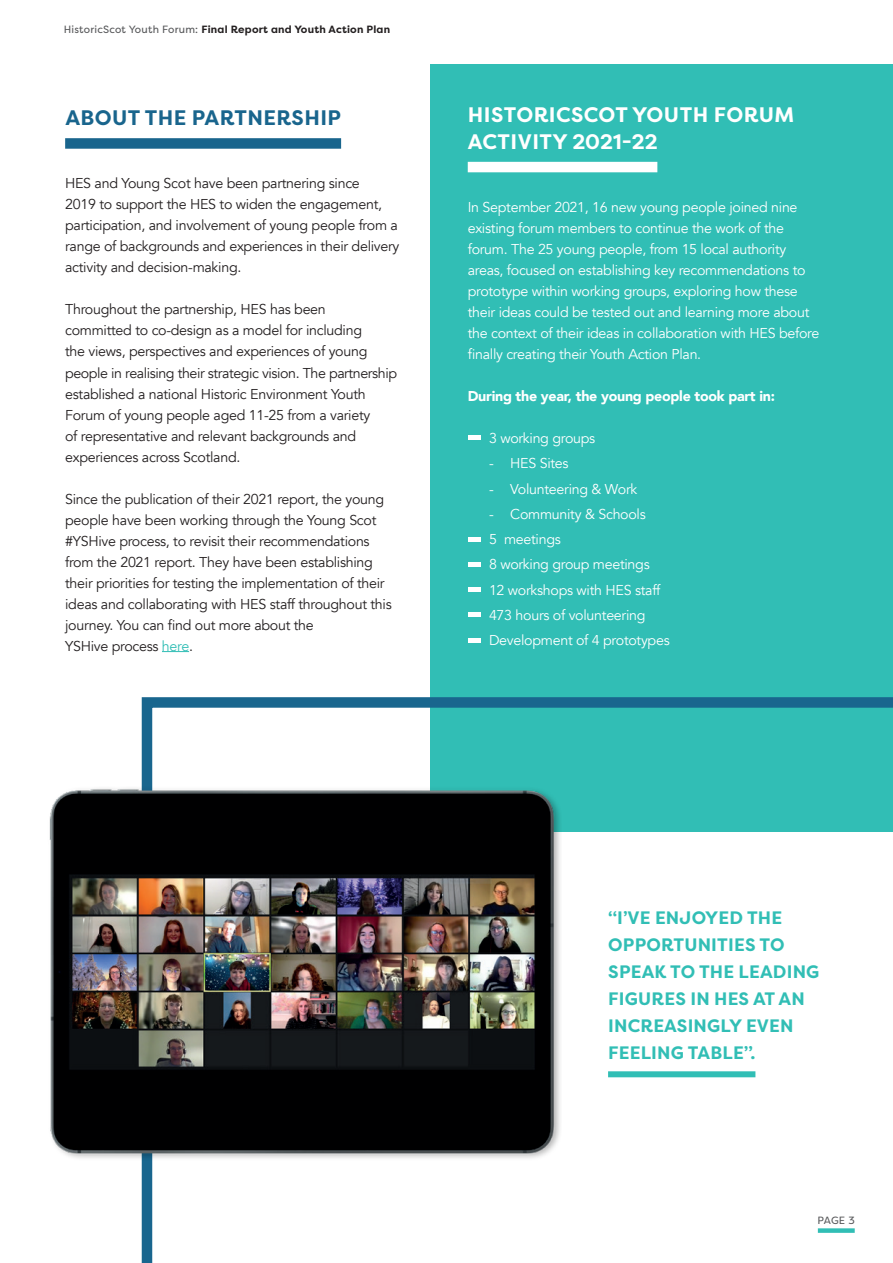
<style>
.page{position:relative;width:893px;height:1263px;background:#fff}
.page>*{position:absolute;margin:0;border:0;box-sizing:border-box;transform-origin:0 0}
.t1{font:700 21px/27px "Filson Pro";letter-spacing:.02em;color:#fff}
.t2{font:700 21px "Filson Pro";letter-spacing:.02em;color:#19658d}
.t3{font:700 18px/27px "Filson Pro";letter-spacing:.01em;color:#31beb5}
.t4{font:14.25px/21px "Avenir";letter-spacing:-.02em;color:#231f20}
.t5{font:14.25px/21px "Avenir";letter-spacing:-.02em;color:#fff}
.t6{font:900 14.25px "Avenir";letter-spacing:-.02em;color:#fff}
.t7{font:700 10.5px "Filson Pro";letter-spacing:.02em;color:#231f20}
.t8{font:10.5px "Filson Pro";color:#57585a}
.s1{font-weight:400;color:#57585a}
.s2{color:#31beb5}
</style>
<div class="page">
<div style="left:431px;top:64px;width:462px;height:767px;background:#31beb5"></div>
<div style="left:65px;top:138px;width:276px;height:11px;background:#19658d"></div>
<svg style="left:162px;top:651px;width:27px;height:1px"></svg>
<div style="left:468px;top:162px;width:189px;height:10px;background:#fff"></div>
<hr style="left:468px;top:436px;width:12px;height:4px;background:#fff">
<hr style="left:468px;top:537px;width:12px;height:4px;background:#fff">
<hr style="left:468px;top:562px;width:12px;height:4px;background:#fff">
<div style="left:468px;top:587px;width:12px;height:5px;background:#fff"></div>
<hr style="left:468px;top:613px;width:12px;height:4px;background:#fff">
<hr style="left:468px;top:638px;width:12px;height:4px;background:#fff">
<svg style="left:142px;top:697px;width:751px;height:566px"></svg>
<div style="left:608px;top:1071px;width:147px;height:6px;background:#31beb5"></div>
<img style="left:49px;top:749px;width:512px;height:422px">
<p class="t7" style="left:64px;top:23px;width:328px"><span class="s1">HistoricScot Youth Forum:</span> Final Report and Youth Action Plan</p>
<p class="t2" style="left:65px;top:105px;width:277px">ABOUT THE PARTNERSHIP</p>
<p class="t4" style="left:65px;top:173px;width:336px">HES and Young Scot have been partnering since<br>2019 to support the HES to widen the engagement, participation, and involvement of young people from a range of backgrounds and experiences in their delivery activity and decision-making.</p>
<p class="t4" style="left:65px;top:299px;width:333px">Throughout the partnership, HES has been<br>committed to co-design as a model for including<br>the views, perspectives and experiences of young people in realising their strategic vision. The partnership established a national Historic Environment Youth Forum of young people aged 11-25 from a variety<br>of representative and relevant backgrounds and experiences across Scotland.</p>
<p class="t4" style="left:65px;top:488px;width:328px">Since the publication of their 2021 report, the young people have been working through the Young Scot #YSHive process, to revisit their recommendations from the 2021 report. They have been establishing their priorities for testing the implementation of their ideas and collaborating with HES staff throughout this journey. You can find out more about the<br>YSHive process <span class="s2">here</span>.</p>
<p class="t1" style="left:468px;top:102px;width:328px">HISTORICSCOT YOUTH FORUM<br>ACTIVITY 2021-22</p>
<p class="t5" style="left:468px;top:197px;width:353px">In September 2021, 16 new young people joined nine existing forum members to continue the work of the forum. The 25 young people, from 15 local authority areas, focused on establishing key recommendations to prototype within working groups, exploring how these their ideas could be tested out and learning more about the context of their ideas in collaboration with HES before finally creating their Youth Action Plan.</p>
<p class="t6" style="left:468px;top:384px;width:309px">During the year, the young people took part in:</p>
<p class="t5" style="left:489px;top:428px;width:108px">3 working groups</p>
<p class="t5" style="left:489px;top:453px;width:81px">- HES Sites</p>
<p class="t5" style="left:489px;top:478px;width:150px">- Volunteering &amp; Work</p>
<p class="t5" style="left:489px;top:504px;width:158px">- Community &amp; Schools</p>
<p class="t5" style="left:489px;top:529px;width:73px">5 meetings</p>
<p class="t5" style="left:489px;top:554px;width:162px">8 working group meetings</p>
<p class="t5" style="left:489px;top:579px;width:173px">12 workshops with HES staff</p>
<p class="t5" style="left:489px;top:605px;width:158px">473 hours of volunteering</p>
<p class="t5" style="left:489px;top:630px;width:182px">Development of 4 prototypes</p>
<p class="t3" style="left:608px;top:904px;width:213px">“I’VE ENJOYED THE<br>OPPORTUNITIES TO<br>SPEAK TO THE LEADING<br>FIGURES IN HES AT AN<br>INCREASINGLY EVEN<br>FEELING TABLE”.</p>
<p class="t8" style="left:818px;top:1213px;width:39px">PAGE 3</p>
</div>
